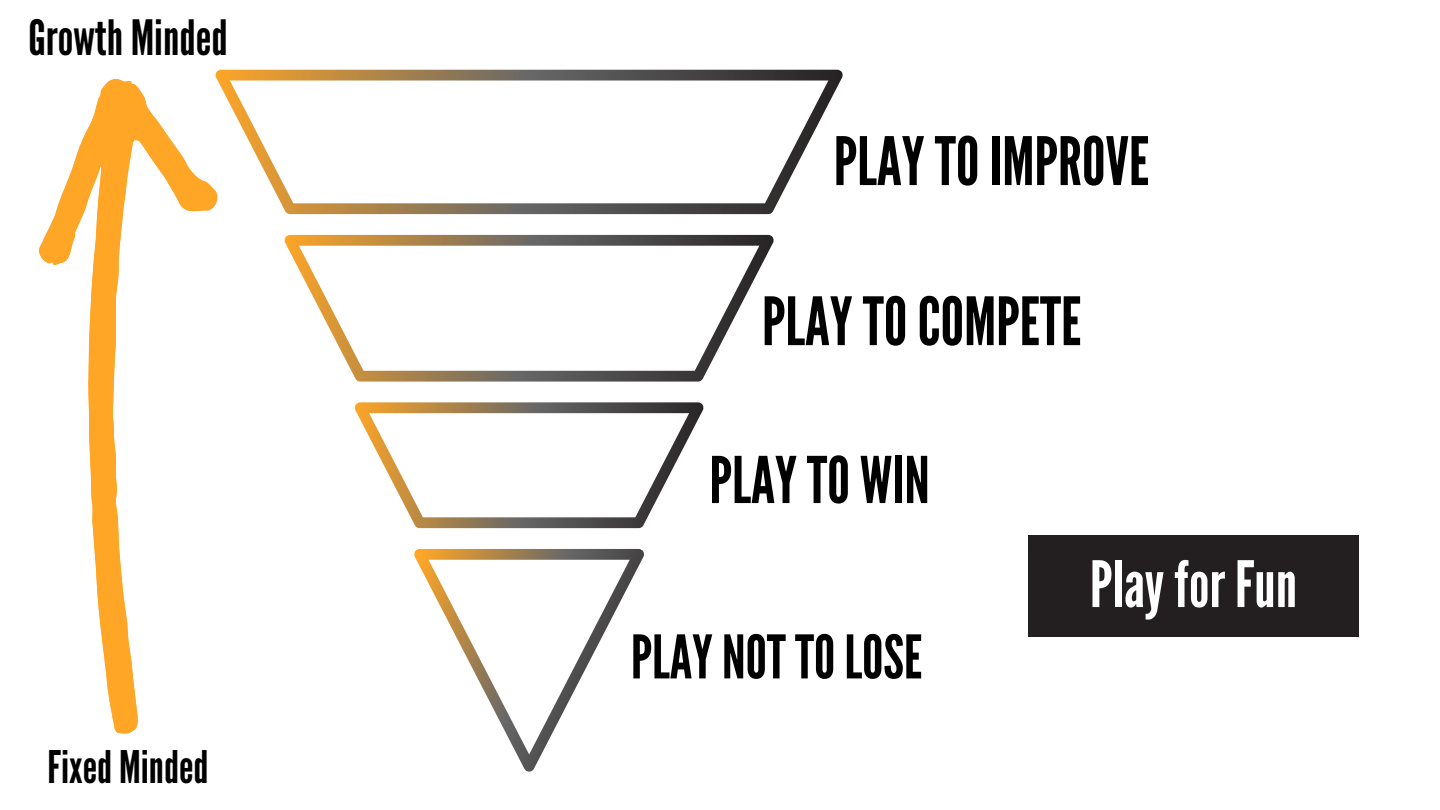
<style>
.page{position:relative;width:1440px;height:810px;background:#fff}
.page>*{position:absolute;margin:0;border:0;box-sizing:border-box;transform-origin:0 0}
.t1{font:66.6px "League Gothic";color:#000}
.t2{font:66.5px "League Gothic";color:#000}
.t3{font:64.3px "League Gothic";color:#000}
.t4{font:63.8px "League Gothic";color:#fff}
.t5{font:60px "League Gothic";color:#000}
.t6{font:48.6px "League Gothic";color:#000}
.t7{font:44.9px "League Gothic";color:#000}
</style>
<div class="page">
<svg style="left:414px;top:549px;width:230px;height:222px"></svg>
<svg style="left:355px;top:402px;width:349px;height:126px"></svg>
<svg style="left:284px;top:235px;width:490px;height:147px"></svg>
<svg style="left:215px;top:70px;width:628px;height:144px"></svg>
<svg style="left:39px;top:78px;width:178px;height:656px"></svg>
<div style="left:1028px;top:535px;width:330px;height:101px;background:#231f20"></div>
<p class="t6" style="left:28px;top:9px;width:201px">Growth Minded</p>
<p class="t7" style="left:48px;top:740px;width:162px">Fixed Minded</p>
<p class="t1" style="left:834px;top:122px;width:317px">PLAY TO IMPROVE</p>
<p class="t2" style="left:762px;top:282px;width:321px">PLAY TO COMPETE</p>
<p class="t3" style="left:709px;top:442px;width:222px">PLAY TO WIN</p>
<p class="t5" style="left:631px;top:621px;width:293px">PLAY NOT TO LOSE</p>
<p class="t4" style="left:1090px;top:546px;width:209px">Play for Fun</p>
</div>
